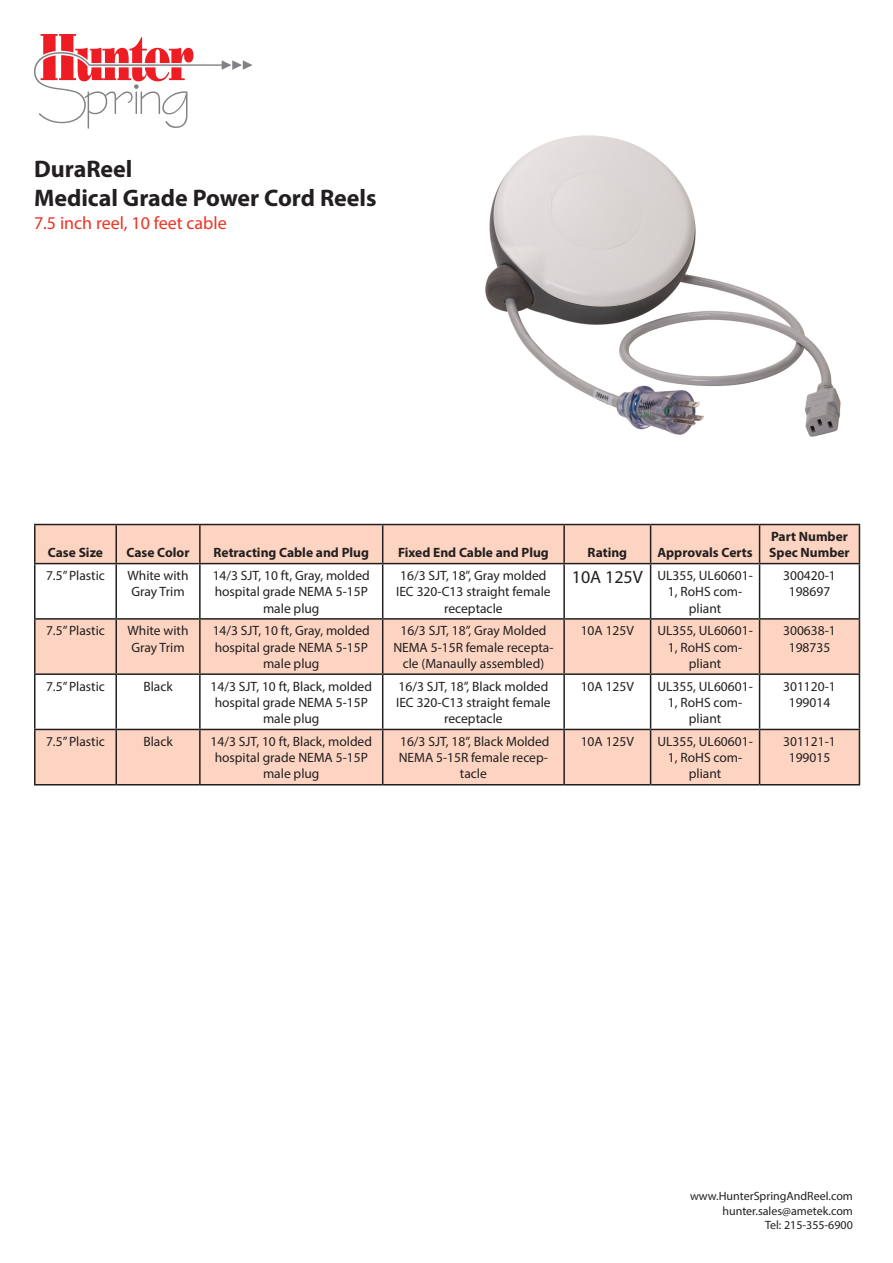
<style>
.page{position:relative;width:893px;height:1263px;background:#fff}
.page>*{position:absolute;margin:0;border:0;box-sizing:border-box;transform-origin:0 0}
.t1{font:700 24px/28.8px "Myriad Pro";color:#231f20}
.t2{font:18px "Myriad Pro";color:#ef3122}
.t3{font:18px "Myriad Pro";color:#231f20}
.t4{font:13.5px/16.2px "Myriad Pro";color:#231f20;text-align:center}
.t5{font:700 13.5px/16.2px "Myriad Pro";color:#231f20}
.t6{font:12px/14.4px "Myriad Pro";color:#231f20;text-align:right}
</style>
<div class="page">
<svg style="left:36px;top:525px;width:823px;height:259px;fill:#fcd4c1"></svg>
<hr style="left:34px;top:524px;width:82px;height:1px;background:#231f20">
<hr style="left:34px;top:525px;width:2px;height:38px;background:#231f20">
<hr style="left:116px;top:524px;width:84px;height:1px;background:#231f20">
<hr style="left:115px;top:525px;width:2px;height:38px;background:#231f20">
<hr style="left:200px;top:524px;width:183px;height:1px;background:#231f20">
<hr style="left:199px;top:525px;width:2px;height:38px;background:#231f20">
<hr style="left:383px;top:524px;width:181px;height:1px;background:#231f20">
<hr style="left:382px;top:525px;width:1px;height:38px;background:#231f20">
<hr style="left:564px;top:524px;width:87px;height:1px;background:#231f20">
<hr style="left:563px;top:525px;width:2px;height:38px;background:#231f20">
<hr style="left:651px;top:524px;width:109px;height:1px;background:#231f20">
<hr style="left:650px;top:525px;width:1px;height:38px;background:#231f20">
<hr style="left:760px;top:524px;width:100px;height:1px;background:#231f20">
<hr style="left:759px;top:525px;width:1px;height:38px;background:#231f20">
<hr style="left:859px;top:525px;width:1px;height:38px;background:#231f20">
<hr style="left:34px;top:563px;width:82px;height:1px;background:#231f20">
<hr style="left:34px;top:564px;width:2px;height:54px;background:#231f20">
<hr style="left:116px;top:563px;width:84px;height:1px;background:#231f20">
<hr style="left:115px;top:564px;width:2px;height:54px;background:#231f20">
<hr style="left:200px;top:563px;width:183px;height:1px;background:#231f20">
<hr style="left:199px;top:564px;width:2px;height:54px;background:#231f20">
<hr style="left:383px;top:563px;width:181px;height:1px;background:#231f20">
<hr style="left:382px;top:564px;width:1px;height:54px;background:#231f20">
<hr style="left:564px;top:563px;width:87px;height:1px;background:#231f20">
<hr style="left:563px;top:564px;width:2px;height:54px;background:#231f20">
<hr style="left:651px;top:563px;width:109px;height:1px;background:#231f20">
<hr style="left:650px;top:564px;width:1px;height:54px;background:#231f20">
<hr style="left:760px;top:563px;width:100px;height:1px;background:#231f20">
<hr style="left:759px;top:564px;width:1px;height:54px;background:#231f20">
<hr style="left:859px;top:564px;width:1px;height:54px;background:#231f20">
<hr style="left:34px;top:618px;width:82px;height:2px;background:#231f20">
<hr style="left:34px;top:620px;width:2px;height:53px;background:#231f20">
<hr style="left:116px;top:618px;width:84px;height:2px;background:#231f20">
<hr style="left:115px;top:620px;width:2px;height:53px;background:#231f20">
<hr style="left:200px;top:618px;width:183px;height:2px;background:#231f20">
<hr style="left:199px;top:620px;width:2px;height:53px;background:#231f20">
<hr style="left:383px;top:618px;width:181px;height:2px;background:#231f20">
<hr style="left:382px;top:620px;width:1px;height:53px;background:#231f20">
<hr style="left:564px;top:618px;width:87px;height:2px;background:#231f20">
<hr style="left:563px;top:620px;width:2px;height:53px;background:#231f20">
<hr style="left:651px;top:618px;width:109px;height:2px;background:#231f20">
<hr style="left:650px;top:620px;width:1px;height:53px;background:#231f20">
<hr style="left:760px;top:618px;width:100px;height:2px;background:#231f20">
<hr style="left:759px;top:620px;width:1px;height:53px;background:#231f20">
<hr style="left:859px;top:620px;width:1px;height:53px;background:#231f20">
<hr style="left:34px;top:673px;width:82px;height:2px;background:#231f20">
<hr style="left:34px;top:675px;width:2px;height:54px;background:#231f20">
<hr style="left:116px;top:673px;width:84px;height:2px;background:#231f20">
<hr style="left:115px;top:675px;width:2px;height:54px;background:#231f20">
<hr style="left:200px;top:673px;width:183px;height:2px;background:#231f20">
<hr style="left:199px;top:675px;width:2px;height:54px;background:#231f20">
<hr style="left:383px;top:673px;width:181px;height:2px;background:#231f20">
<hr style="left:382px;top:675px;width:1px;height:54px;background:#231f20">
<hr style="left:564px;top:673px;width:87px;height:2px;background:#231f20">
<hr style="left:563px;top:675px;width:2px;height:54px;background:#231f20">
<hr style="left:651px;top:673px;width:109px;height:2px;background:#231f20">
<hr style="left:650px;top:675px;width:1px;height:54px;background:#231f20">
<hr style="left:760px;top:673px;width:100px;height:2px;background:#231f20">
<hr style="left:759px;top:675px;width:1px;height:54px;background:#231f20">
<hr style="left:859px;top:675px;width:1px;height:54px;background:#231f20">
<hr style="left:34px;top:729px;width:82px;height:1px;background:#231f20">
<hr style="left:34px;top:730px;width:2px;height:54px;background:#231f20">
<hr style="left:116px;top:729px;width:84px;height:1px;background:#231f20">
<hr style="left:115px;top:730px;width:2px;height:54px;background:#231f20">
<hr style="left:200px;top:729px;width:183px;height:1px;background:#231f20">
<hr style="left:199px;top:730px;width:2px;height:54px;background:#231f20">
<hr style="left:383px;top:729px;width:181px;height:1px;background:#231f20">
<hr style="left:382px;top:730px;width:1px;height:54px;background:#231f20">
<hr style="left:564px;top:729px;width:87px;height:1px;background:#231f20">
<hr style="left:563px;top:730px;width:2px;height:54px;background:#231f20">
<hr style="left:651px;top:729px;width:109px;height:1px;background:#231f20">
<hr style="left:650px;top:730px;width:1px;height:54px;background:#231f20">
<hr style="left:760px;top:729px;width:100px;height:1px;background:#231f20">
<hr style="left:759px;top:730px;width:1px;height:54px;background:#231f20">
<hr style="left:859px;top:730px;width:1px;height:54px;background:#231f20">
<hr style="left:34px;top:784px;width:82px;height:1px;background:#231f20">
<hr style="left:116px;top:784px;width:84px;height:1px;background:#231f20">
<hr style="left:200px;top:784px;width:183px;height:1px;background:#231f20">
<hr style="left:383px;top:784px;width:181px;height:1px;background:#231f20">
<hr style="left:564px;top:784px;width:87px;height:1px;background:#231f20">
<hr style="left:651px;top:784px;width:109px;height:1px;background:#231f20">
<hr style="left:760px;top:784px;width:100px;height:1px;background:#231f20">
<svg style="left:34px;top:34px;width:219px;height:95px"></svg>
<img style="left:485px;top:135px;width:356px;height:302px">
<p class="t1" style="left:34px;top:154px;width:344px">DuraReel<br>Medical Grade Power Cord Reels</p>
<p class="t2" style="left:34px;top:212px;width:194px">7.5 inch reel, 10 feet cable</p>
<p class="t5" style="left:48px;top:544px;width:57px">Case Size</p>
<p class="t5" style="left:127px;top:544px;width:64px">Case Color</p>
<p class="t5" style="left:214px;top:544px;width:157px">Retracting Cable and Plug</p>
<p class="t5" style="left:398px;top:544px;width:152px">Fixed End Cable and Plug</p>
<p class="t5" style="left:588px;top:544px;width:41px">Rating</p>
<p class="t5" style="left:657px;top:544px;width:97px">Approvals Certs</p>
<p class="t5" style="left:769px;top:528px;width:82px">Part Number<br>Spec Number</p>
<p class="t4" style="left:46px;top:567px;width:60px">7.5” Plastic</p>
<p class="t4" style="left:127px;top:567px;width:63px;text-align:left">White with<br>Gray Trim</p>
<p class="t4" style="left:213px;top:567px;width:159px">14/3 SJT, 10 ft, Gray, molded hospital grade NEMA 5-15P male plug</p>
<p class="t4" style="left:396px;top:567px;width:156px">16/3 SJT, 18”, Gray molded<br>IEC 320-C13 straight female receptacle</p>
<p class="t3" style="left:572px;top:566px;width:73px">10A 125V</p>
<p class="t4" style="left:657px;top:567px;width:97px">UL355, UL60601-<br>1, RoHS com&shy;pliant</p>
<p class="t4" style="left:783px;top:567px;width:54px">300420-1</p>
<p class="t4" style="left:789px;top:583px;width:43px">198697</p>
<p class="t4" style="left:46px;top:622px;width:60px">7.5” Plastic</p>
<p class="t4" style="left:127px;top:622px;width:63px;text-align:left">White with<br>Gray Trim</p>
<p class="t4" style="left:213px;top:622px;width:159px">14/3 SJT, 10 ft, Gray, molded hospital grade NEMA 5-15P male plug</p>
<p class="t4" style="left:393px;top:622px;width:162px">16/3 SJT, 18”, Gray Molded<br>NEMA 5-15R female recepta&shy;cle (Manaully assembled)</p>
<p class="t4" style="left:581px;top:622px;width:55px">10A 125V</p>
<p class="t4" style="left:657px;top:622px;width:97px">UL355, UL60601-<br>1, RoHS com&shy;pliant</p>
<p class="t4" style="left:783px;top:622px;width:54px">300638-1</p>
<p class="t4" style="left:789px;top:639px;width:43px">198735</p>
<p class="t4" style="left:46px;top:678px;width:60px">7.5” Plastic</p>
<p class="t4" style="left:143px;top:678px;width:31px">Black</p>
<p class="t4" style="left:211px;top:678px;width:163px">14/3 SJT, 10 ft, Black, molded hospital grade NEMA 5-15P male plug</p>
<p class="t4" style="left:396px;top:678px;width:156px">16/3 SJT, 18”, Black molded<br>IEC 320-C13 straight female receptacle</p>
<p class="t4" style="left:581px;top:678px;width:55px">10A 125V</p>
<p class="t4" style="left:657px;top:678px;width:97px">UL355, UL60601-<br>1, RoHS com&shy;pliant</p>
<p class="t4" style="left:783px;top:678px;width:54px">301120-1</p>
<p class="t4" style="left:789px;top:694px;width:43px">199014</p>
<p class="t4" style="left:46px;top:733px;width:60px">7.5” Plastic</p>
<p class="t4" style="left:143px;top:733px;width:31px">Black</p>
<p class="t4" style="left:211px;top:733px;width:163px">14/3 SJT, 10 ft, Black, molded hospital grade NEMA 5-15P male plug</p>
<p class="t4" style="left:399px;top:733px;width:152px">16/3 SJT, 18”, Black Molded<br>NEMA 5-15R female recep&shy;tacle</p>
<p class="t4" style="left:581px;top:733px;width:55px">10A 125V</p>
<p class="t4" style="left:657px;top:733px;width:97px">UL355, UL60601-<br>1, RoHS com&shy;pliant</p>
<p class="t4" style="left:783px;top:733px;width:54px">301121-1</p>
<p class="t4" style="left:789px;top:749px;width:43px">199015</p>
<p class="t6" style="left:690px;top:1189px;width:164px">www.HunterSpringAndReel.com hunter.sales@ametek.com<br>Tel: 215-355-6900</p>
</div>
